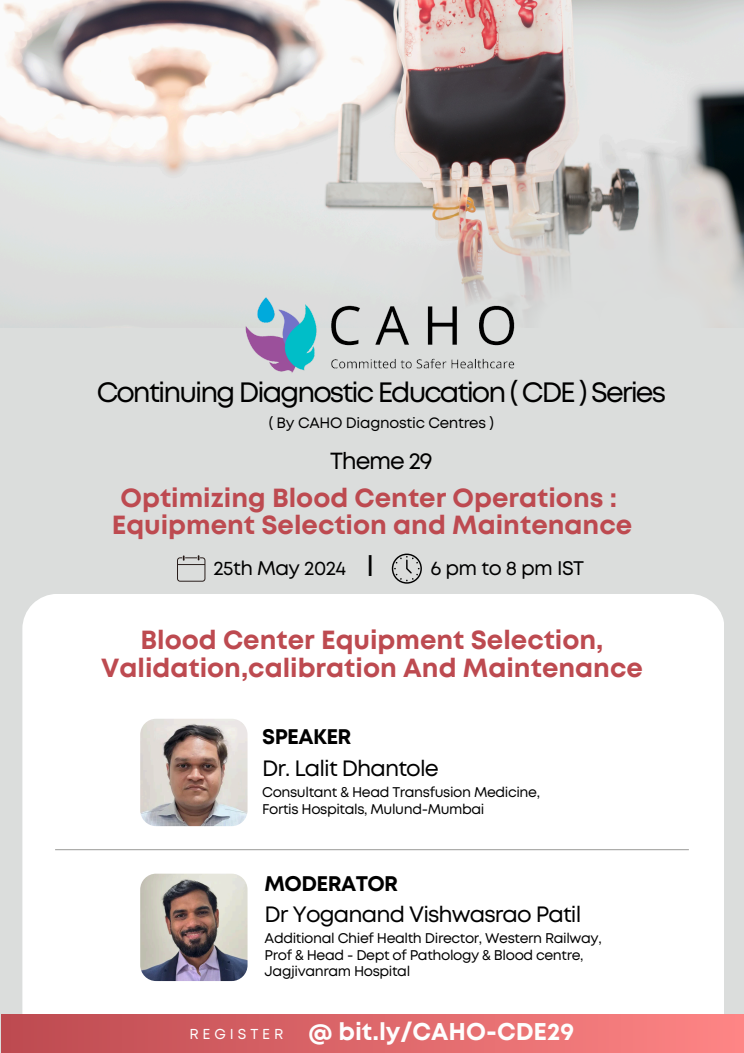
<style>
.page{position:relative;width:744px;height:1053px;background:#fff}
.page>*{position:absolute;margin:0;border:0;box-sizing:border-box;transform-origin:0 0}
.t1{font:29.84px "Mont";color:#000}
.t2{font:27.96px "Mont";letter-spacing:-.07em;color:#000}
.t3{font:700 26.2px/27.6px "Mont";color:#bd4a50;text-align:center}
.t4{font:700 24.2px "Mont";color:#fefefe}
.t5{font:23.28px "Mont";letter-spacing:-.05em;color:#000}
.t6{font:22.16px "Mont";letter-spacing:-.04em;color:#000}
.t7{font:700 21.12px "Mont";letter-spacing:-.025em;color:#000}
.t8{font:19.68px "Mont";letter-spacing:-.025em;color:#000}
.t9{font:14.96px "Mont";letter-spacing:-.02em;color:#000}
.t10{font:14.36px "Mont";letter-spacing:.275em;color:#fefefe}
.t11{font:14.04px "Mont";letter-spacing:-.025em;color:#000}
</style>
<div class="page">
<div style="left:0;top:0;width:744px;height:1052px;background:#dbdddc"></div>
<div style="left:22px;top:594px;width:702px;height:420px;background:#fff"></div>
<div style="left:2px;top:1014px;width:742px;height:38px;background:linear-gradient(to right,#bd4a50,#fe8585)"></div>
<hr style="left:55px;top:849px;width:634px;height:1px;background:#abaaa8">
<img style="left:0;top:0;width:744px;height:214px">
<img style="left:140px;top:873px;width:108px;height:107px;border-radius:16px">
<img style="left:140px;top:718px;width:108px;height:108px;border-radius:16px">
<svg style="left:465px;top:155px;width:279px;height:17px"></svg>
<svg style="left:325px;top:179px;width:90px;height:48px"></svg>
<svg style="left:177px;top:555px;width:28px;height:26px"></svg>
<svg style="left:392px;top:553px;width:30px;height:30px"></svg>
<svg style="left:515px;top:171px;width:229px;height:123px"></svg>
<svg style="left:415px;top:172px;width:310px;height:140px"></svg>
<img style="left:245px;top:293px;width:273px;height:80px">
<h5 class="t2" style="left:97px;top:382px;width:571px">Continuing Diagnostic Education ( CDE ) Series</h5>
<h4 class="t9" style="left:269px;top:417px;width:227px">( By CAHO Diagnostic Centres )</h4>
<h6 class="t5" style="left:330px;top:452px;width:104px">Theme 29</h6>
<p class="t3" style="left:112px;top:485px;width:522px">Optimizing Blood Center Operations :<br>Equipment Selection and Maintenance</p>
<p class="t8" style="left:213px;top:561px;width:134px">25th May 2024</p>
<p class="t1" style="left:366px;top:554px;width:10px">I</p>
<p class="t8" style="left:431px;top:560px;width:155px">6 pm to 8 pm IST</p>
<h4 class="t3" style="left:101px;top:628px;width:543px">Blood Center Equipment Selection,<br>Validation,calibration And Maintenance</h4>
<p class="t7" style="left:262px;top:729px;width:91px">SPEAKER</p>
<h1 class="t6" style="left:262px;top:760px;width:178px">Dr. Lalit Dhantole</h1>
<p class="t11" style="left:262px;top:786px;width:279px">Consultant &amp; Head Transfusion Medicine,</p>
<h4 class="t11" style="left:262px;top:803px;width:224px">Fortis Hospitals, Mulund-Mumbai</h4>
<h3 class="t7" style="left:265px;top:875px;width:135px">MODERATOR</h3>
<p class="t6" style="left:265px;top:906px;width:318px">Dr Yoganand Vishwasrao Patil</p>
<p class="t11" style="left:265px;top:932px;width:339px">Additional Chief Health Director, Western Railway,</p>
<p class="t11" style="left:265px;top:949px;width:321px">Prof &amp; Head - Dept of Pathology &amp; Blood centre,</p>
<p class="t11" style="left:265px;top:966px;width:147px">Jagjivanram Hospital</p>
<p class="t10" style="left:189px;top:1028px;width:96px">REGISTER</p>
<p class="t4" style="left:309px;top:1022px;width:267px">@ bit.ly/CAHO-CDE29</p>
</div>
